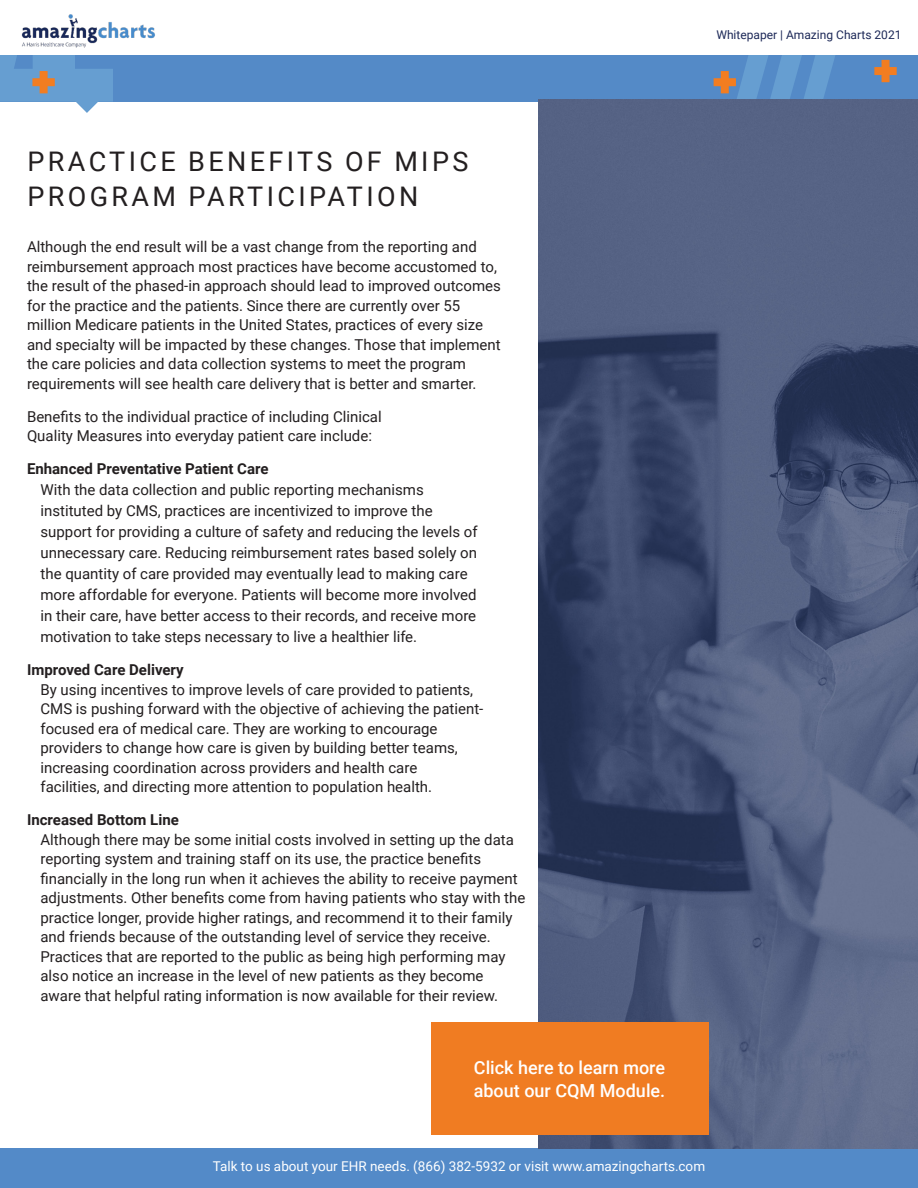
<style>
.page{position:relative;width:918px;height:1188px;background:#fff}
.page>*{position:absolute;margin:0;border:0;box-sizing:border-box;transform-origin:0 0}
.t1{font:27px/34.5px "Roboto";letter-spacing:.125em;color:#231f20}
.list_header{font:500 18px/22.5px "Roboto";color:#fff}
.paragraph_test{font:15px/19.5px "Roboto";color:#231f20}
.sub_list_header{font:700 15px "Roboto";color:#231f20}
.t2{font:13.5px "Roboto";color:#fff}
.t3{font:12px "Roboto";color:#1d2958}
</style>
<div class="page">
<div style="left:0;top:0;width:918px;height:102px;background:#548ac7"></div>
<svg style="left:0;top:54px;width:113px;height:59px"></svg>
<svg style="left:714px;top:54px;width:139px;height:45px"></svg>
<svg style="left:874px;top:60px;width:23px;height:22px"></svg>
<div style="left:0;top:0;width:918px;height:54px;background:#fff"></div>
<img style="left:22px;top:14px;width:133px;height:34px">
<div style="left:0;top:1148px;width:918px;height:40px;background:#538ac8"></div>
<img style="left:539px;top:99px;width:379px;height:1049px">
<div style="left:431px;top:1023px;width:277px;height:112px;background:#f07c22"></div>
<p class="t3" style="left:716px;top:26px;width:187px">Whitepaper | Amazing Charts 2021</p>
<p class="t1" style="left:27px;top:144px;width:442px">PRACTICE BENEFITS OF MIPS<br>PROGRAM PARTICIPATION</p>
<p class="paragraph_test" style="left:27px;top:237px;width:475px">Although the end result will be a vast change from the reporting and reimbursement approach most practices have become accustomed to, the result of the phased-in approach should lead to improved outcomes for the practice and the patients. Since there are currently over 55 million Medicare patients in the United States, practices of every size and specialty will be impacted by these changes. Those that implement the care policies and data collection systems to meet the program requirements will see health care delivery that is better and smarter.</p>
<p class="paragraph_test" style="left:27px;top:406px;width:356px">Benefits to the individual practice of including Clinical<br>Quality Measures into everyday patient care include:</p>
<p class="sub_list_header" style="left:27px;top:459px;width:243px">Enhanced Preventative Patient Care</p>
<p class="paragraph_test" style="left:40px;top:479px;width:439px;line-height:21px">With the data collection and public reporting mechanisms instituted by CMS, practices are incentivized to improve the support for providing a culture of safety and reducing the levels of unnecessary care. Reducing reimbursement rates based solely on the quantity of care provided may eventually lead to making care more affordable for everyone. Patients will become more involved in their care, have better access to their records, and receive more motivation to take steps necessary to live a healthier life.</p>
<p class="sub_list_header" style="left:27px;top:660px;width:158px">Improved Care Delivery</p>
<p class="paragraph_test" style="left:40px;top:679px;width:444px">By using incentives to improve levels of care provided to patients, CMS is pushing forward with the objective of achieving the patient&shy;focused era of medical care. They are working to encourage providers to change how care is given by building better teams, increasing coordination across providers and health care<br>facilities, and directing more attention to population health.</p>
<p class="sub_list_header" style="left:27px;top:810px;width:153px">Increased Bottom Line</p>
<p class="paragraph_test" style="left:40px;top:829px;width:486px">Although there may be some initial costs involved in setting up the data reporting system and training staff on its use, the practice benefits financially in the long run when it achieves the ability to receive payment adjustments. Other benefits come from having patients who stay with the practice longer, provide higher ratings, and recommend it to their family and friends because of the outstanding level of service they receive.<br>Practices that are reported to the public as being high performing may also notice an increase in the level of new patients as they become aware that helpful rating information is now available for their review.</p>
<p class="list_header" style="left:474px;top:1056px;width:193px">Click here to learn more about our CQM Module.</p>
<p class="t2" style="left:213px;top:1156px;width:494px">Talk to us about your EHR needs. (866) 382-5932 or visit www.amazingcharts.com</p>
</div>
